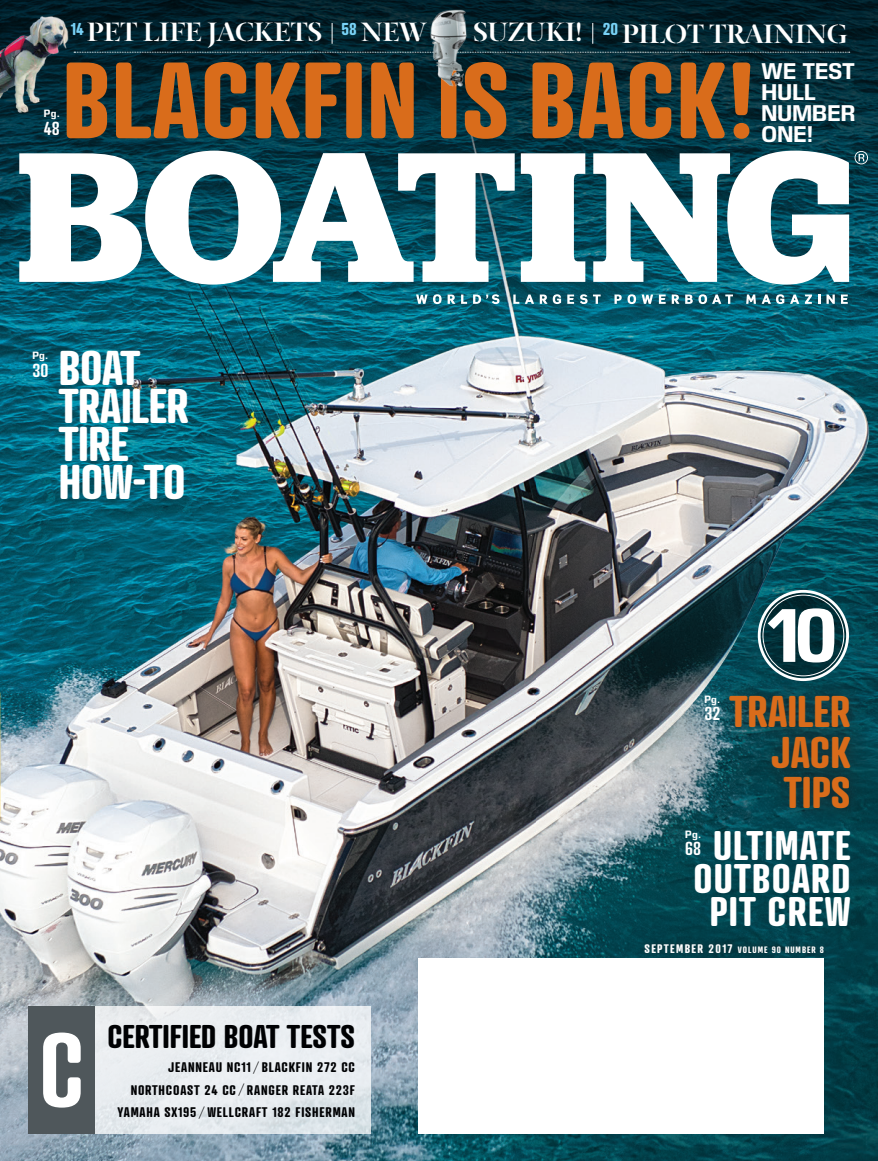
<style>
.page{position:relative;width:878px;height:1161px;background:#fff}
.page>*{position:absolute;margin:0;border:0;box-sizing:border-box;transform-origin:0 0}
.t1{font:700 104.7px "Atrament";letter-spacing:.01em;color:#d96c1b}
.t2{font:600 102.3px "Atrament";color:#fff}
.t3{font:700 69.45px "DDT Rg";color:#fff}
.t4{font:700 47.25px/37.8px "Atrament";letter-spacing:-.01em;color:#fff}
.t5{font:700 43.05px/40.5px "Atrament";color:#d96c1b;text-align:justify}
.t6{font:700 40.05px/33px "Atrament";letter-spacing:.03em;color:#fff;text-align:center}
.t7{font:700 31.8px "Atrament";color:#000103}
.t8{font:30px "Ty Stencil Bld";letter-spacing:-.01em;color:#fff}
.t9{font:700 20.85px/21px "DDT Rg";letter-spacing:.01em;color:#fff}
.t10{font:600 18.3px "Atrament";color:#fff}
.t11{font:700 16.65px "Atrament";color:#79d2f6}
.t12{font:700 13.5px "Atrament";letter-spacing:.06em;color:#000103}
.t13{font:700 9.6px "DDT Rg";letter-spacing:.04em;color:#fff}
.t14{font:700 9px "Atrament";letter-spacing:.11em;color:#fff}
.s1{font-family:"Chronicle Text G1";font-weight:400}
.s2{font-size:12px}
</style>
<div class="page">
<img style="left:0;top:329px;width:536px;height:832px">
<svg style="left:0;top:0;width:536px;height:329px;background:#023a49"></svg>
<svg style="left:116px;top:52px;width:420px;height:1px"></svg>
<svg style="left:332px;top:23px;width:1px;height:21px"></svg>
<img style="left:0;top:0;width:116px;height:138px">
<img style="left:423px;top:7px;width:47px;height:80px">
<div style="left:407px;top:285px;width:450px;height:29px;background:#231f20;opacity:.5"></div>
<svg style="left:416px;top:295px;width:11px;height:9px"></svg>
<svg style="left:433px;top:294px;width:8px;height:10px"></svg>
<svg style="left:447px;top:295px;width:8px;height:9px"></svg>
<svg style="left:461px;top:295px;width:6px;height:9px"></svg>
<svg style="left:473px;top:294px;width:26px;height:10px"></svg>
<svg style="left:513px;top:295px;width:6px;height:9px"></svg>
<svg style="left:525px;top:294px;width:11px;height:10px"></svg>
<svg style="left:19px;top:151px;width:495px;height:134px"></svg>
<svg style="left:521px;top:153px;width:15px;height:129px"></svg>
<img style="left:536px;top:0;width:342px;height:1161px">
<div style="left:95px;top:1006px;width:276px;height:128px;background:linear-gradient(to bottom,#edf0f2,#e2e8ed)"></div>
<div style="left:28px;top:1006px;width:67px;height:128px;background:#4f575b"></div>
<div style="left:640px;top:939px;width:188px;height:18px;background:#043c45"></div>
<div style="left:419px;top:959px;width:405px;height:175px;background:#fff"></div>
<p class="t8" style="left:87px;top:15px;width:237px">PET LIFE JACKETS</p>
<p class="t11" style="left:341px;top:19px;width:17px">58</p>
<p class="t8" style="left:361px;top:15px;width:67px">NEW</p>
<p class="t8" style="left:473px;top:15px;width:111px">SUZUKI!</p>
<p class="t11" style="left:602px;top:19px;width:17px">20</p>
<p class="t8" style="left:622px;top:17px;width:227px">PILOT TRAINING</p>
<p class="t11" style="left:71px;top:19px;width:14px">14</p>
<p class="t1" style="left:62px;top:34px;width:695px">BLACKFIN IS BACK!</p>
<p class="t9" style="left:761px;top:60px;width:95px">WE TEST<br>HULL<br>NUMBER<br>ONE!</p>
<p class="t13" style="left:44px;top:108px;width:17px">Pg.</p>
<p class="t10" style="left:44px;top:117px;width:17px">48</p>
<p class="t13" style="left:32px;top:350px;width:17px">Pg.</p>
<p class="t10" style="left:32px;top:359px;width:17px">30</p>
<p class="t4" style="left:59px;top:348px;width:131px">BOAT<br>TRAILER<br>TIRE<br>HOW-TO</p>
<p class="t2" style="left:39px;top:1006px;width:47px">C</p>
<p class="t7" style="left:107px;top:1016px;width:249px">CERTIFIED BOAT TESTS</p>
<p class="t12" style="left:168px;top:1058px;width:188px">JEANNEAU NC11 <span class="s1">/</span> BLACKFIN 272 CC</p>
<p class="t12" style="left:131px;top:1081px;width:226px">NORTHCOAST 24 CC <span class="s1">/</span> RANGER REATA 223F</p>
<p class="t12" style="left:118px;top:1104px;width:239px">YAMAHA SX195 <span class="s1">/</span> WELLCRAFT 182 FISHERMAN</p>
<p class="t3" style="left:764px;top:594px;width:73px">10</p>
<p class="t13" style="left:704px;top:694px;width:17px">Pg.</p>
<p class="t10" style="left:704px;top:702px;width:17px">32</p>
<p class="t5" style="left:771px;top:690px;width:81px;text-indent:-41px">TRAILER JACK TIPS</p>
<p class="t13" style="left:685px;top:829px;width:17px">Pg.</p>
<p class="t10" style="left:685px;top:837px;width:17px">68</p>
<p class="t6" style="left:713px;top:828px;width:139px">ULTIMATE</p>
<p class="t6" style="left:693px;top:861px;width:158px">OUTBOARD<br>PIT CREW</p>
<p class="t14" style="left:644px;top:944px;width:181px"><span class="s2">SEPTEMBER 2017</span> VOLUME 90 NUMBER 8</p>
</div>
